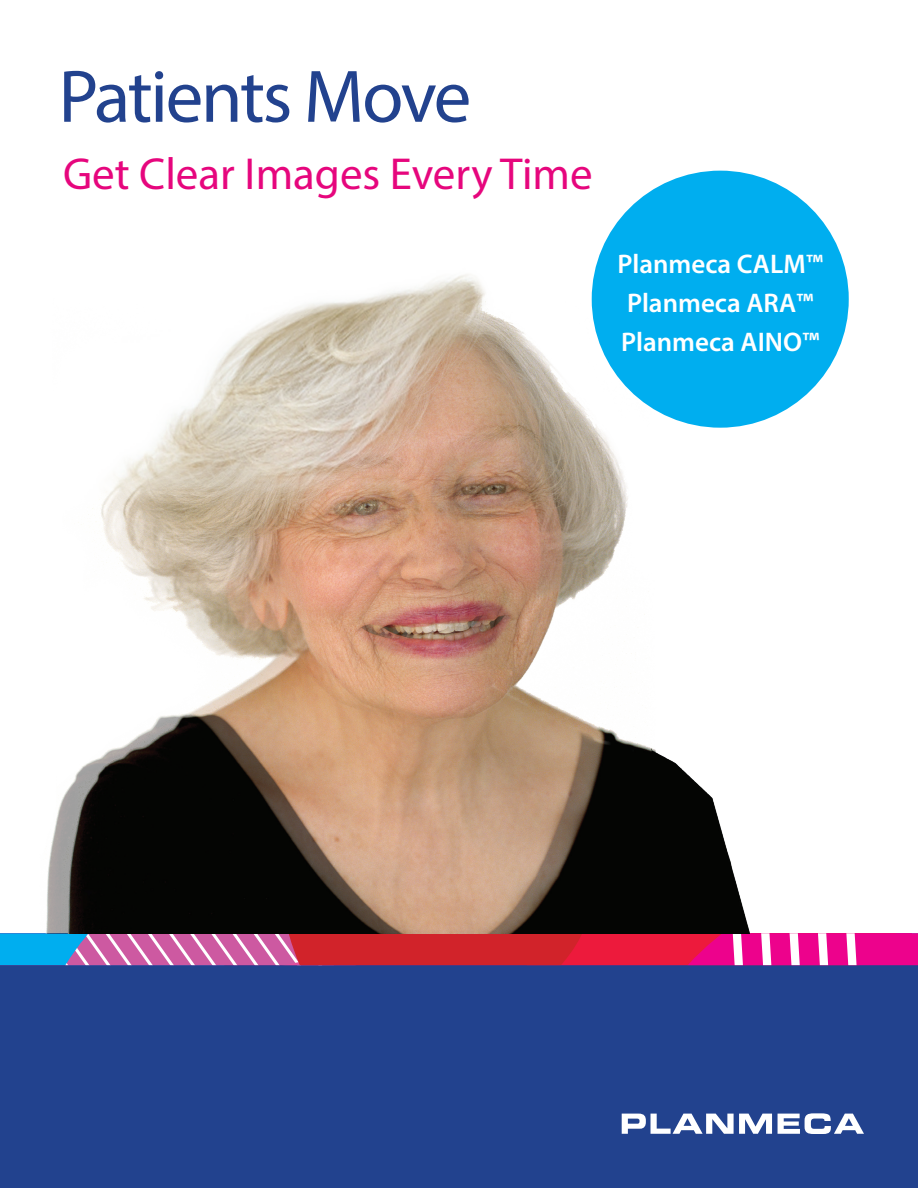
<style>
.page{position:relative;width:918px;height:1188px;background:#fff}
.page>*{position:absolute;margin:0;border:0;box-sizing:border-box;transform-origin:0 0}
.t1{font:75px "Myriad Pro";letter-spacing:-.03em;color:#22428e}
.t2{font:45px "Myriad Pro";color:#e6067d}
.t3{font:600 27px/39px "Myriad Pro";color:#fff}
</style>
<div class="page">
<div style="left:0;top:944px;width:918px;height:244px;background:#22428e"></div>
<svg style="left:0;top:933px;width:918px;height:32px;background:#c84377"></svg>
<svg style="left:622px;top:1114px;width:150px;height:20px"></svg>
<svg style="left:778px;top:1113px;width:86px;height:21px"></svg>
<img style="left:46px;top:261px;width:709px;height:672px">
<div style="left:592px;top:171px;width:257px;height:257px;background:#00aeef;border-radius:50%"></div>
<h1 class="t1" style="left:58px;top:50px;width:414px">Patients Move</h1>
<h2 class="t2" style="left:63px;top:146px;width:531px">Get Clear Images Every Time</h2>
<p class="t3" style="left:618px;top:244px;width:207px">Planmeca CALM™<br>Planmeca ARA™<br>Planmeca AINO™</p>
</div>
